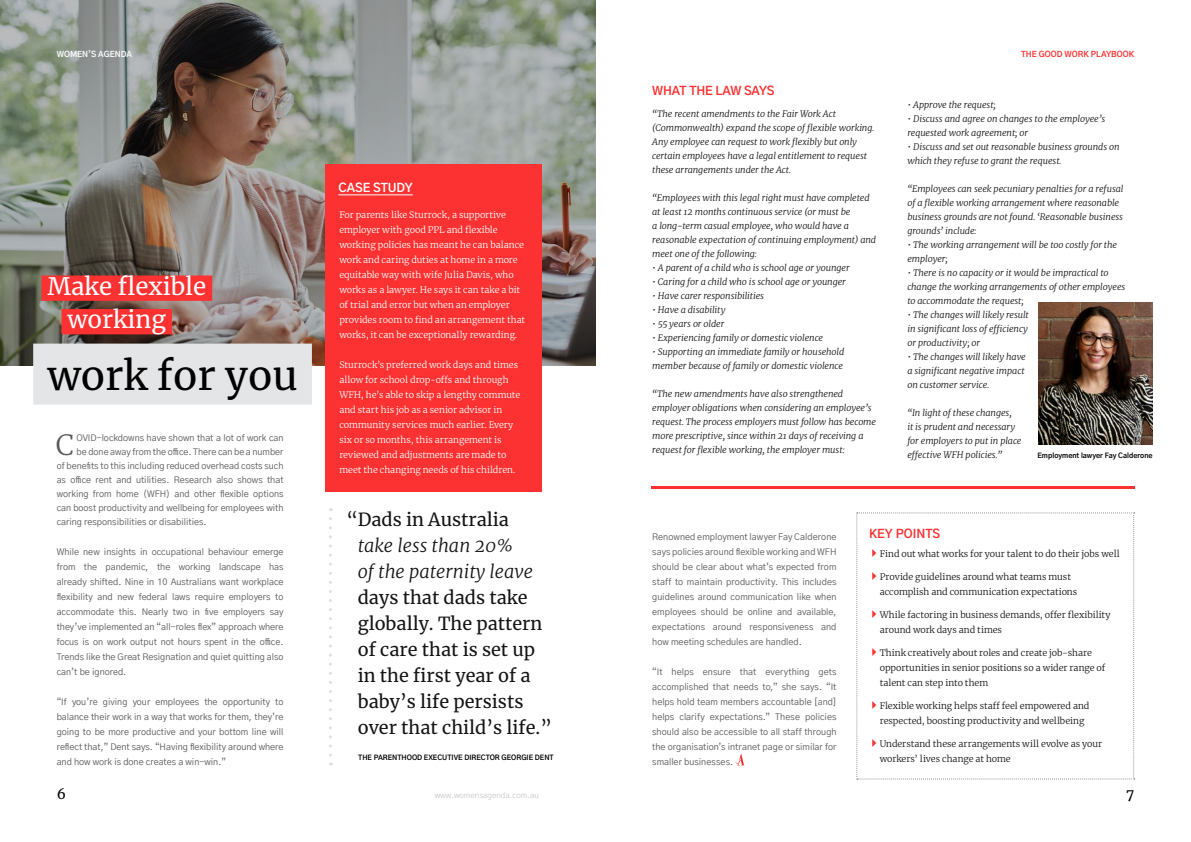
<style>
.page{position:relative;width:1191px;height:842px;background:#fff}
.page>*{position:absolute;margin:0;border:0;box-sizing:border-box;transform-origin:0 0}
.t1{font:40px "Merriweather";color:#000}
.t2{font:300 27.8px "Merriweather";color:#5a5a5a}
.t3{font:24px/33.5px "Merriweather";color:#fff}
.t4{font:18px/26px "Merriweather";color:#141414}
.t5{font:italic 300 18px/26px "Merriweather";color:#141414}
.t6{font:14px "Merriweather";color:#000}
.t7{font:700 12px "Gothic A1";letter-spacing:-.01em;color:#fc3131}
.t8{font:700 12px "Gothic A1";color:#fff}
.t9{font:italic 300 9px/14px "Merriweather";letter-spacing:-.01em;color:#141414}
.t10{font:9px/15px "Gothic A1";color:#5a5a5a;text-align:justify}
.t11{font:300 9px/15px "Merriweather";letter-spacing:-.005em;color:#fff}
.t12{font:300 9px/15px "Merriweather";letter-spacing:-.005em;color:#141414}
.t13{font:300 8px "Gothic A1";color:#bcbec0}
.t14{font:700 8px "Gothic A1";color:#fc3131}
.t15{font:700 8px "Gothic A1";color:#fff}
.t16{font:700 7px "Gothic A1";color:#000}
</style>
<div class="page">
<svg style="left:329px;top:519px;width:3px;height:246px"></svg>
<img style="left:0;top:0;width:595px;height:365px">
<img style="left:1038px;top:302px;width:114px;height:142px">
<div style="left:33px;top:344px;width:279px;height:61px;background:#e4e5e6"></div>
<div style="left:41px;top:275px;width:171px;height:26px;background:#fc3131"></div>
<div style="left:61px;top:309px;width:111px;height:25px;background:#fc3131"></div>
<div style="left:325px;top:164px;width:217px;height:328px;background:#fc3131"></div>
<hr style="left:338px;top:194px;width:75px;height:1px;background:#fff">
<svg style="left:735px;top:754px;width:9px;height:11px"></svg>
<hr style="left:651px;top:486px;width:484px;height:3px;background:#fc3131">
<svg style="left:856px;top:512px;width:278px;height:267px"></svg>
<p class="t15" style="left:57px;top:50px;width:77px">WOMEN’S AGENDA</p>
<h3 class="t3" style="left:67px;top:271px;width:140px;text-indent:-20px">Make flexible working</h3>
<h1 class="t1" style="left:47px;top:354px;width:252px">work for you</h1>
<h2 class="t2" style="left:56px;top:431px;width:20px">C</h2>
<p class="t10" style="left:77px;top:431px;width:208px">OVID-lockdowns have shown that a lot of work can</p>
<p class="t10" style="left:77px;top:444px;width:208px">be done away from the office. There can be a number</p>
<p class="t10" style="left:57px;top:458px;width:228px">of benefits to this including reduced overhead costs such</p>
<p class="t10" style="left:57px;top:472px;width:228px">as office rent and utilities. Research also shows that</p>
<p class="t10" style="left:57px;top:486px;width:228px">working from home (WFH) and other flexible options</p>
<p class="t10" style="left:57px;top:501px;width:228px">can boost productivity and wellbeing for employees with</p>
<p class="t10" style="left:57px;top:515px;width:151px">caring responsibilities or disabilities.</p>
<p class="t10" style="left:57px;top:545px;width:228px">While new insights in occupational behaviour emerge from the pandemic, the working landscape has already shifted. Nine in 10 Australians want workplace flexibility and new federal laws require employers to accommodate this. Nearly two in five employers say they’ve implemented an “all-roles flex” approach where focus is on work output not hours spent in the office.<br>Trends like the Great Resignation and quiet quitting also can’t be ignored.</p>
<p class="t10" style="left:57px;top:695px;width:228px">“If you’re giving your employees the opportunity to balance their work in a way that works for them, they’re going to be more productive and your bottom line will reflect that,” Dent says. “Having flexibility around where and how work is done creates a win-win.”</p>
<h3 class="t8" style="left:338px;top:181px;width:76px">CASE STUDY</h3>
<p class="t11" style="left:339px;top:208px;width:187px">For parents like Sturrock, a supportive employer with good PPL and flexible working policies has meant he can balance work and caring duties at home in a more equitable way with wife Julia Davis, who works as a lawyer. He says it can take a bit of trial and error but when an employer provides room to find an arrangement that works, it can be exceptionally rewarding.</p>
<p class="t11" style="left:339px;top:358px;width:182px">Sturrock’s preferred work days and times allow for school drop-offs and through WFH, he’s able to skip a lengthy commute and start his job as a senior advisor in community services much earlier. Every six or so months, this arrangement is reviewed and adjustments are made to meet the changing needs of his children.</p>
<h3 class="t4" style="left:346px;top:507px;width:164px">“ Dads in Australia</h3>
<h3 class="t5" style="left:358px;top:533px;width:177px">take less than 20% of the paternity leave</h3>
<h3 class="t4" style="left:358px;top:585px;width:196px">days that dads take globally. The pattern of care that is set up in the first year of a baby’s life persists over that child’s life.”</h3>
<p class="t16" style="left:358px;top:754px;width:197px">THE PARENTHOOD EXECUTIVE DIRECTOR GEORGIE DENT</p>
<h3 class="t6" style="left:57px;top:786px;width:11px">6</h3>
<p class="t13" style="left:435px;top:792px;width:105px">www.womensagenda.com.au</p>
<h3 class="t7" style="left:652px;top:84px;width:124px">WHAT THE LAW SAYS</h3>
<p class="t9" style="left:652px;top:107px;width:224px">“The recent amendments to the Fair Work Act (Commonwealth) expand the scope of flexible working.<br>Any employee can request to work flexibly but only certain employees have a legal entitlement to request these arrangements under the Act.</p>
<p class="t9" style="left:652px;top:191px;width:225px">“Employees with this legal right must have completed at least 12 months continuous service (or must be<br>a long-term casual employee, who would have a reasonable expectation of continuing employment) and meet one of the following:</p>
<p class="t9" style="left:652px;top:261px;width:199px">• A parent of a child who is school age or younger</p>
<p class="t9" style="left:652px;top:275px;width:195px">• Caring for a child who is school age or younger</p>
<p class="t9" style="left:652px;top:289px;width:113px">• Have carer responsibilities</p>
<p class="t9" style="left:652px;top:303px;width:75px">• Have a disability</p>
<p class="t9" style="left:652px;top:317px;width:74px">• 55 years or older</p>
<p class="t9" style="left:652px;top:331px;width:172px">• Experiencing family or domestic violence</p>
<p class="t9" style="left:652px;top:345px;width:194px">• Supporting an immediate family or household member because of family or domestic violence</p>
<p class="t9" style="left:652px;top:387px;width:225px">“The new amendments have also strengthened employer obligations when considering an employee’s request. The process employers must follow has become more prescriptive, since within 21 days of receiving a request for flexible working, the employer must:</p>
<p class="t14" style="left:1021px;top:50px;width:115px">THE GOOD WORK PLAYBOOK</p>
<p class="t9" style="left:907px;top:98px;width:90px">• Approve the request;</p>
<p class="t9" style="left:907px;top:112px;width:199px">• Discuss and agree on changes to the employee’s requested work agreement; or</p>
<p class="t9" style="left:907px;top:140px;width:214px">• Discuss and set out reasonable business grounds on which they refuse to grant the request.</p>
<p class="t9" style="left:907px;top:182px;width:217px">“Employees can seek pecuniary penalties for a refusal of a flexible working arrangement where reasonable business grounds are not found. ‘Reasonable business grounds’ include:</p>
<p class="t9" style="left:907px;top:238px;width:211px">• The working arrangement will be too costly for the employer;</p>
<p class="t9" style="left:907px;top:266px;width:219px">• There is no capacity or it would be impractical to change the working arrangements of other employees to accommodate the request;</p>
<p class="t9" style="left:907px;top:308px;width:123px;text-align:justify">• The changes will likely result in significant loss of efficiency or productivity; or</p>
<p class="t9" style="left:907px;top:350px;width:120px">• The changes will likely have a significant negative impact on customer service.</p>
<p class="t9" style="left:907px;top:406px;width:116px">“In light of these changes,<br>it is prudent and necessary for employers to put in place effective WFH policies.”</p>
<p class="t16" style="left:1037px;top:452px;width:117px">Employment lawyer Fay Calderone</p>
<p class="t10" style="left:652px;top:530px;width:186px">Renowned employment lawyer Fay Calderone</p>
<h3 class="t7" style="left:869px;top:528px;width:73px">KEY POINTS</h3>
<p class="t10" style="left:652px;top:544px;width:186px">says policies around flexible working and WFH should be clear about what’s expected from staff to maintain productivity. This includes guidelines around communication like when employees should be online and available, expectations around responsiveness and how meeting schedules are handled.</p>
<p class="t10" style="left:652px;top:665px;width:186px">“It helps ensure that everything gets accomplished that needs to,” she says. “It helps hold team members accountable [and] helps clarify expectations.” These policies should also be accessible to all staff through the organisation’s intranet page or similar for smaller businesses.</p>
<p class="t12" style="left:879px;top:547px;width:241px">Find out what works for your talent to do their jobs well</p>
<p class="t12" style="left:879px;top:570px;width:199px">Provide guidelines around what teams must accomplish and communication expectations</p>
<p class="t12" style="left:879px;top:608px;width:232px">While factoring in business demands, offer flexibility around work days and times</p>
<p class="t12" style="left:879px;top:646px;width:227px">Think creatively about roles and create job-share opportunities in senior positions so a wider range of talent can step into them</p>
<p class="t12" style="left:879px;top:699px;width:211px">Flexible working helps staff feel empowered and respected, boosting productivity and wellbeing</p>
<p class="t12" style="left:879px;top:737px;width:224px">Understand these arrangements will evolve as your workers’ lives change at home</p>
<h3 class="t6" style="left:1126px;top:786px;width:10px">7</h3>
</div>
